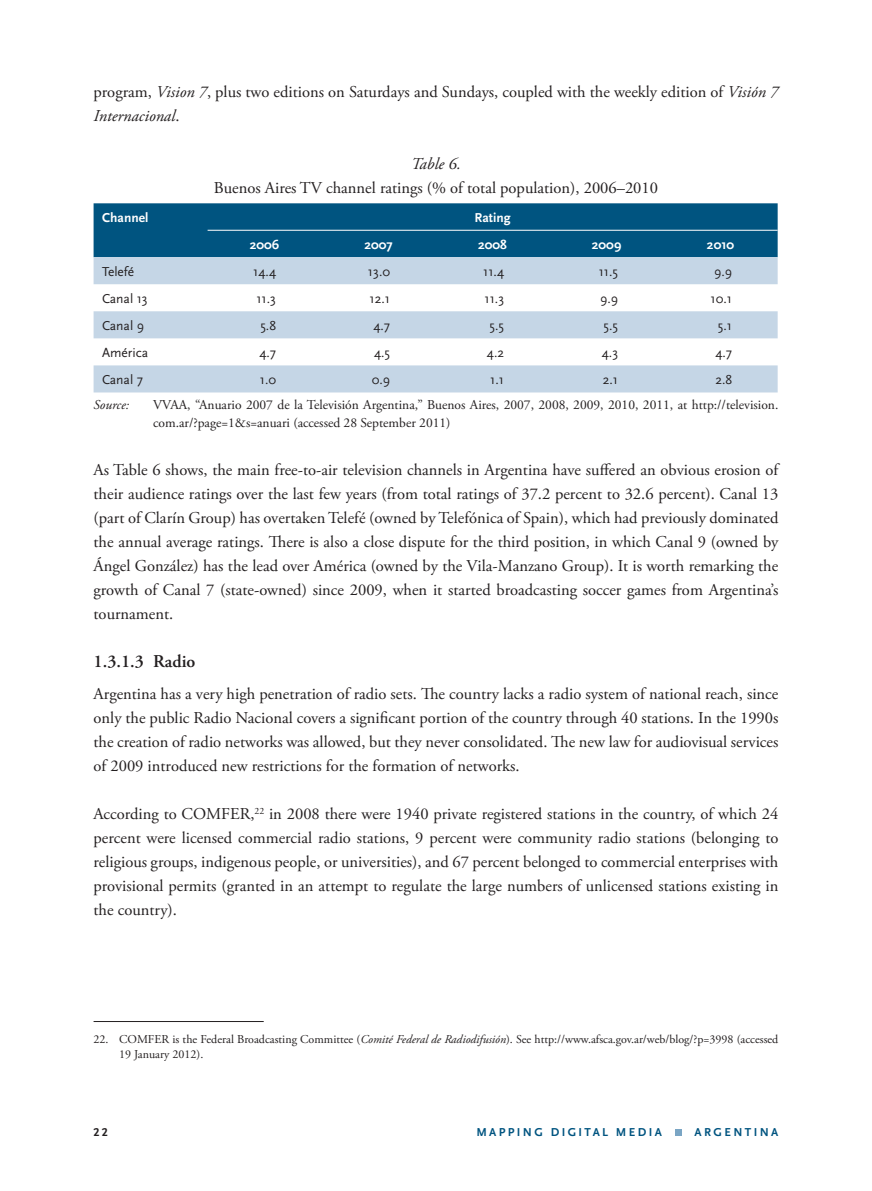
<style>
.page{position:relative;width:872px;height:1191px;background:#fff}
.page>*{position:absolute;margin:0;border:0;box-sizing:border-box;transform-origin:0 0}
.t1{font:600 18px "Adobe Garamond Pro";color:#231f20}
.t2{font:16.5px/24px "Adobe Garamond Pro";color:#231f20;text-align:justify}
.t3{font:italic 16.5px "Adobe Garamond Pro";color:#231f20}
.t4{font:13.5px/18px "Adobe Garamond Pro";color:#231f20}
.t5{font:13.5px "Scala Sans";color:#231f20}
.t6{font:700 13.5px "Scala Sans";color:#fff}
.t7{font:italic 13.5px "Adobe Garamond Pro";color:#231f20}
.t8{font:12px/15px "Adobe Garamond Pro";color:#231f20}
.t9{font:700 12px "Scala Sans LF";letter-spacing:.2em;color:#005480}
.t10{font:700 12px "Scala Sans LF";color:#231f20}
.s1{font-style:italic}
</style>
<div class="page">
<div style="left:675px;top:1129px;width:6px;height:7px;background:#7aa5c4"></div>
<div style="left:94px;top:203px;width:683px;height:54px;background:#005480"></div>
<svg style="left:94px;top:257px;width:683px;height:135px;fill:#c5d6e6"></svg>
<hr style="left:208px;top:230px;width:569px;height:1px;background:#fff">
<hr style="left:94px;top:1021px;width:170px;height:1px;background:#231f20">
<p class="t2" style="left:94px;top:81px;width:686px">program, <span class="s1">Vision 7</span>, plus two editions on Saturdays and Sundays, coupled with the weekly edition of <span class="s1">Visión 7<br>Internacional</span>.</p>
<p class="t3" style="left:411px;top:157px;width:51px">Table 6.</p>
<p class="t2" style="left:214px;top:177px;width:445px">Buenos Aires TV channel ratings (% of total population), 2006–2010</p>
<p class="t6" style="left:102px;top:212px;width:48px">Channel</p>
<p class="t6" style="left:474px;top:212px;width:38px">Rating</p>
<p class="t6" style="left:250px;top:239px;width:31px">2006</p>
<p class="t6" style="left:364px;top:239px;width:30px">2007</p>
<p class="t6" style="left:478px;top:239px;width:30px">2008</p>
<p class="t6" style="left:592px;top:239px;width:31px">2009</p>
<p class="t6" style="left:707px;top:239px;width:29px">2010</p>
<p class="t5" style="left:102px;top:266px;width:33px">Telefé</p>
<p class="t5" style="left:253px;top:266px;width:24px">14.4</p>
<p class="t5" style="left:368px;top:266px;width:24px">13.0</p>
<p class="t5" style="left:483px;top:266px;width:23px">11.4</p>
<p class="t5" style="left:598px;top:266px;width:21px">11.5</p>
<p class="t5" style="left:714px;top:266px;width:20px">9.9</p>
<p class="t5" style="left:102px;top:293px;width:47px">Canal 13</p>
<p class="t5" style="left:256px;top:293px;width:21px">11.3</p>
<p class="t5" style="left:369px;top:293px;width:22px">12.1</p>
<p class="t5" style="left:484px;top:293px;width:21px">11.3</p>
<p class="t5" style="left:600px;top:293px;width:20px">9.9</p>
<p class="t5" style="left:710px;top:293px;width:23px">10.1</p>
<p class="t5" style="left:102px;top:320px;width:43px">Canal 9</p>
<p class="t5" style="left:260px;top:320px;width:17px">5.8</p>
<p class="t5" style="left:373px;top:320px;width:18px">4.7</p>
<p class="t5" style="left:489px;top:320px;width:16px">5.5</p>
<p class="t5" style="left:603px;top:320px;width:16px">5.5</p>
<p class="t5" style="left:718px;top:320px;width:16px">5.1</p>
<p class="t5" style="left:102px;top:347px;width:48px">América</p>
<p class="t5" style="left:259px;top:347px;width:18px">4.7</p>
<p class="t5" style="left:374px;top:347px;width:18px">4.5</p>
<p class="t5" style="left:487px;top:347px;width:19px">4.2</p>
<p class="t5" style="left:602px;top:347px;width:18px">4.3</p>
<p class="t5" style="left:715px;top:347px;width:18px">4.7</p>
<p class="t5" style="left:102px;top:374px;width:42px">Canal 7</p>
<p class="t5" style="left:260px;top:374px;width:18px">1.0</p>
<p class="t5" style="left:372px;top:374px;width:20px">0.9</p>
<p class="t5" style="left:490px;top:374px;width:15px">1.1</p>
<p class="t5" style="left:603px;top:374px;width:17px">2.1</p>
<p class="t5" style="left:715px;top:374px;width:18px">2.8</p>
<p class="t7" style="left:94px;top:399px;width:37px">Source:</p>
<p class="t4" style="left:153px;top:396px;width:627px">VVAA, “Anuario 2007 de la Televisión Argentina,” Buenos Aires, 2007, 2008, 2009, 2010, 2011, at http://television. com.ar/?page=1&amp;s=anuari (accessed 28 September 2011)</p>
<p class="t2" style="left:94px;top:459px;width:686px">As Table 6 shows, the main free-to-air television channels in Argentina have suffered an obvious erosion of their audience ratings over the last few years (from total ratings of 37.2 percent to 32.6 percent). Canal 13 (part of Clarín Group) has overtaken Telefé (owned by Telefónica of Spain), which had previously dominated the annual average ratings. There is also a close dispute for the third position, in which Canal 9 (owned by Ángel González) has the lead over América (owned by the Vila-Manzano Group). It is worth remarking the growth of Canal 7 (state-owned) since 2009, when it started broadcasting soccer games from Argentina’s tournament.</p>
<p class="t1" style="left:94px;top:654px;width:103px">1.3.1.3 Radio</p>
<p class="t2" style="left:94px;top:683px;width:686px">Argentina has a very high penetration of radio sets. The country lacks a radio system of national reach, since only the public Radio Nacional covers a significant portion of the country through 40 stations. In the 1990s the creation of radio networks was allowed, but they never consolidated. The new law for audiovisual services of 2009 introduced new restrictions for the formation of networks.</p>
<p class="t2" style="left:94px;top:803px;width:686px">According to COMFER,<sup>22</sup> in 2008 there were 1940 private registered stations in the country, of which 24 percent were licensed commercial radio stations, 9 percent were community radio stations (belonging to religious groups, indigenous people, or universities), and 67 percent belonged to commercial enterprises with provisional permits (granted in an attempt to regulate the large numbers of unlicensed stations existing in the country).</p>
<p class="t8" style="left:119px;top:1033px;width:661px;text-indent:-26px">22. COMFER is the Federal Broadcasting Committee (<span class="s1">Comité Federal de Radiodifusión</span>). See http://www.afsca.gov.ar/web/blog/?p=3998 (accessed<br>19 January 2012).</p>
<p class="t10" style="left:94px;top:1127px;width:16px">22</p>
<p class="t9" style="left:476px;top:1127px;width:187px">MAPPING DIGITAL MEDIA</p>
<p class="t9" style="left:694px;top:1127px;width:85px">ARGENTINA</p>
</div>
